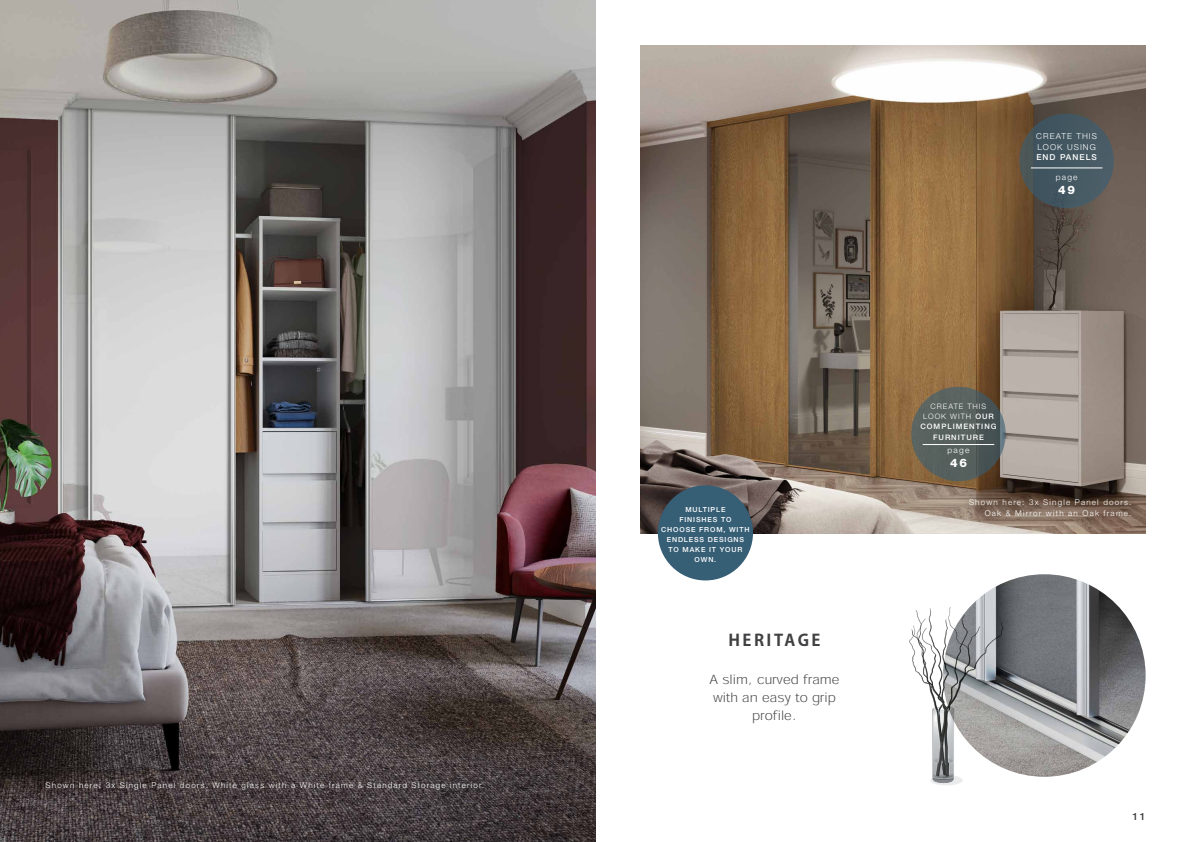
<style>
.page{position:relative;width:1191px;height:842px;background:#fff}
.page>*{position:absolute;margin:0;border:0;box-sizing:border-box;transform-origin:0 0}
.t1{font:700 16px "Adobe Gothic Std";letter-spacing:.15em;color:#414042}
.t2{font:300 13px/18px "Adobe Gothic Std";color:#414042;text-align:center}
.t3{font:800 11.6px "Helvetica Neue LT Std";color:#fff}
.t4{font:500 10px "Helvetica Neue LT Std";color:#414042}
.t5{font:300 8.2px/10.5px "Helvetica Neue LT Std";letter-spacing:.13em;color:#fff}
.t6{font:500 8.2px "Helvetica Neue LT Std";letter-spacing:.13em;color:#fff}
.t7{font:300 8px/11px "Helvetica Neue LT Std";letter-spacing:.15em;color:#fff;text-align:right}
.t8{font:500 7.5px/10.5px "Helvetica Neue LT Std";letter-spacing:.13em;color:#fff;text-align:center}
.t9{font:500 7px/10px "Helvetica Neue LT Std";letter-spacing:.12em;color:#fff;text-align:center}
.s1{font-weight:300}
</style>
<div class="page">
<img style="left:943px;top:574px;width:202px;height:203px;border-radius:101px">
<img style="left:0;top:0;width:595px;height:842px">
<img style="left:641px;top:45px;width:504px;height:489px">
<div style="left:35px;top:771px;width:458px;height:30px;background:#000;opacity:.79"></div>
<div style="left:958px;top:488px;width:182px;height:40px;background:#000;opacity:.79"></div>
<img style="left:909px;top:581px;width:99px;height:204px">
<div style="left:1019px;top:114px;width:94px;height:94px;background:#445761;border-radius:50%"></div>
<hr style="left:1030px;top:168px;width:72px;height:1px;background:#fff">
<div style="left:658px;top:485px;width:95px;height:95px;background:#365e75;border-radius:50%"></div>
<div style="left:911px;top:387px;width:94px;height:94px;background:linear-gradient(to right,#5f6660,#4c595d);border-radius:50%"></div>
<hr style="left:922px;top:444px;width:72px;height:1px;background:#fff">
<p class="t7" style="left:46px;top:779px;width:440px">Shown here: 3x Single Panel doors. White glass with a White frame &amp; Standard Storage interior.</p>
<p class="t5" style="left:1036px;top:131px;width:62px">CREATE THIS<br>LOOK USING</p>
<p class="t6" style="left:1036px;top:152px;width:62px">END PANELS</p>
<p class="t5" style="left:1055px;top:172px;width:23px">page</p>
<h3 class="t3" style="left:1058px;top:183px;width:18px">49</h3>
<p class="t9" style="left:661px;top:504px;width:90px">MULTIPLE<br>FINISHES TO<br>CHOOSE FROM, WITH<br>ENDLESS DESIGNS<br>TO MAKE IT YOUR<br>OWN.</p>
<h1 class="t1" style="left:728px;top:630px;width:94px">HERITAGE</h1>
<h2 class="t2" style="left:709px;top:669px;width:131px">A slim, curved frame with an easy to grip profile.</h2>
<p class="t8" style="left:920px;top:400px;width:78px"><span class="s1">CREATE THIS<br>LOOK WITH</span> OUR<br>COMPLIMENTING<br>FURNITURE</p>
<p class="t5" style="left:947px;top:445px;width:23px">page</p>
<h3 class="t3" style="left:950px;top:456px;width:18px">46</h3>
<p class="t7" style="left:969px;top:496px;width:164px">Shown here: 3x Single Panel doors.<br>Oak &amp; Mirror with an Oak frame.</p>
<p class="t4" style="left:1132px;top:811px;width:14px">11</p>
</div>
